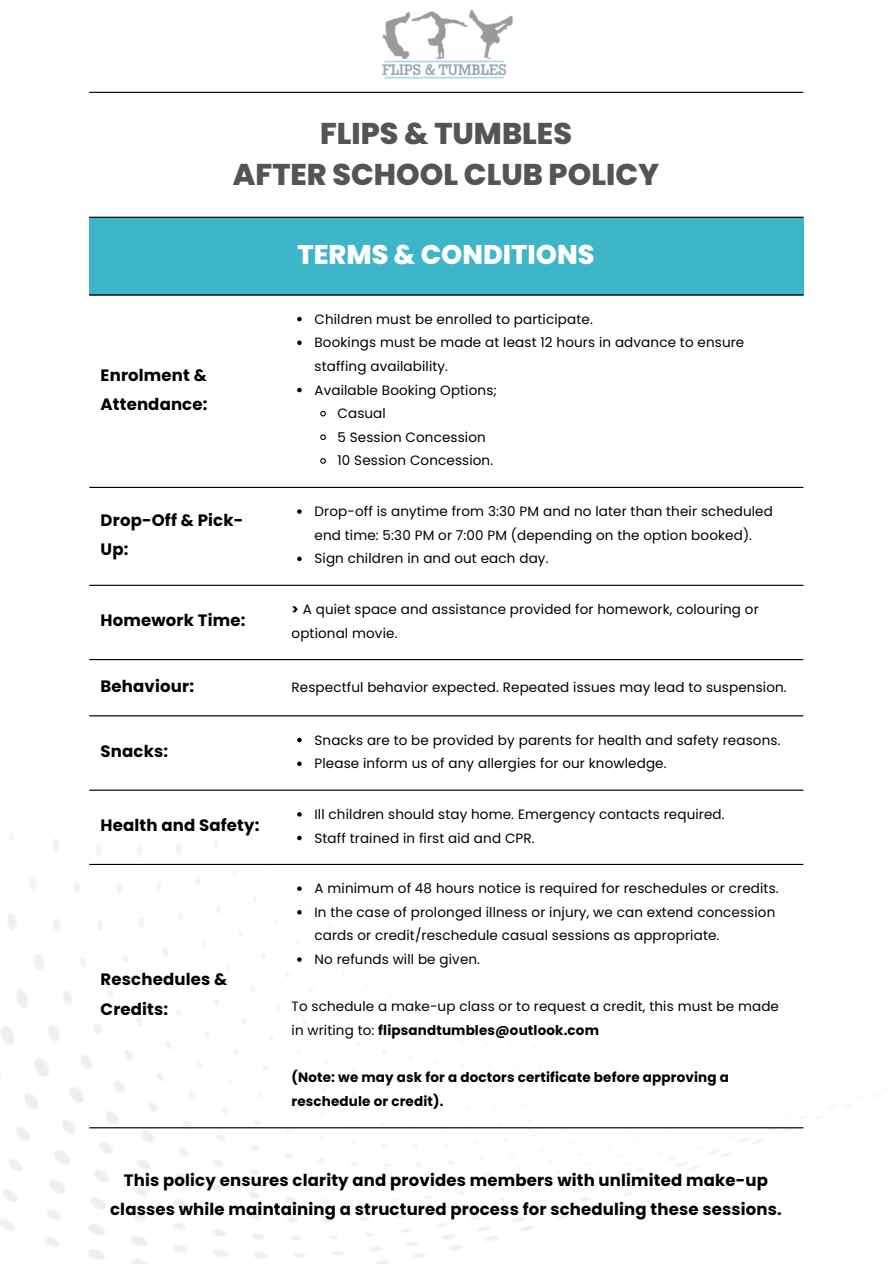
<style>
.page{position:relative;width:894px;height:1264px;background:#fff}
.page>*{position:absolute;margin:0;border:0;box-sizing:border-box;transform-origin:0 0}
.t1{font:800 30px "Poppins";color:#545454}
.t2{font:800 27px "Poppins";color:#fff}
.t3{font:700 16.5px/29.2px "Poppins";letter-spacing:.01em;color:#000}
.t4{font:13.5px/23.7px "Poppins";letter-spacing:.01em;color:#000}
.t5{font:700 13.5px/23.7px "Poppins";letter-spacing:.01em;color:#000}
.s1{font-weight:700}
</style>
<div class="page">
<img style="left:0;top:834px;width:819px;height:429px">
<img style="left:382px;top:9px;width:131px;height:70px">
<div style="left:89px;top:217px;width:714px;height:78px;background:#3db6c9"></div>
<svg style="left:297px;top:317px;width:4px;height:4px"></svg>
<svg style="left:297px;top:340px;width:4px;height:5px"></svg>
<svg style="left:297px;top:388px;width:4px;height:4px"></svg>
<svg style="left:320px;top:410px;width:6px;height:7px"></svg>
<svg style="left:320px;top:434px;width:6px;height:7px"></svg>
<svg style="left:320px;top:458px;width:6px;height:6px"></svg>
<svg style="left:297px;top:509px;width:4px;height:5px"></svg>
<svg style="left:297px;top:556px;width:4px;height:5px"></svg>
<svg style="left:297px;top:737px;width:4px;height:5px"></svg>
<svg style="left:297px;top:761px;width:4px;height:5px"></svg>
<svg style="left:297px;top:812px;width:4px;height:4px"></svg>
<svg style="left:297px;top:835px;width:4px;height:5px"></svg>
<svg style="left:297px;top:886px;width:4px;height:4px"></svg>
<svg style="left:297px;top:910px;width:4px;height:4px"></svg>
<svg style="left:297px;top:957px;width:4px;height:4px"></svg>
<hr style="left:89px;top:92px;width:714px;height:1px;background:#000">
<hr style="left:89px;top:217px;width:714px;height:1px;background:#000">
<hr style="left:89px;top:294px;width:714px;height:1px;background:#000">
<hr style="left:89px;top:487px;width:714px;height:1px;background:#000">
<hr style="left:89px;top:584px;width:714px;height:2px;background:#000">
<hr style="left:89px;top:659px;width:714px;height:1px;background:#000">
<hr style="left:89px;top:715px;width:714px;height:1px;background:#000">
<hr style="left:89px;top:789px;width:714px;height:1px;background:#000">
<hr style="left:89px;top:863px;width:714px;height:2px;background:#000">
<hr style="left:89px;top:1127px;width:714px;height:1px;background:#000">
<p class="t1" style="left:320px;top:112px;width:253px">FLIPS &amp; TUMBLES</p>
<p class="t1" style="left:233px;top:154px;width:427px">AFTER SCHOOL CLUB POLICY</p>
<p class="t3" style="left:101px;top:360px;width:108px">Enrolment &amp;<br>Attendance:</p>
<p class="t2" style="left:297px;top:235px;width:298px">TERMS &amp; CONDITIONS</p>
<p class="t4" style="left:314px;top:307px;width:280px">Children must be enrolled to participate.</p>
<p class="t4" style="left:314px;top:331px;width:431px">Bookings must be made at least 12 hours in advance to ensure staffing availability.</p>
<p class="t4" style="left:314px;top:378px;width:184px">Available Booking Options;</p>
<p class="t4" style="left:337px;top:401px;width:50px">Casual</p>
<p class="t4" style="left:337px;top:425px;width:150px">5 Session Concession</p>
<p class="t4" style="left:337px;top:449px;width:157px">10 Session Concession.</p>
<p class="t3" style="left:101px;top:506px;width:144px">Drop-Off &amp; Pick-<br>Up:</p>
<p class="t4" style="left:314px;top:499px;width:460px">Drop-off is anytime from 3:30 PM and no later than their scheduled end time: 5:30 PM or 7:00 PM (depending on the option booked).</p>
<p class="t4" style="left:314px;top:547px;width:235px">Sign children in and out each day.</p>
<p class="t3" style="left:101px;top:606px;width:146px">Homework Time:</p>
<p class="t4" style="left:291px;top:597px;width:468px"><span class="s1">&gt;</span> A quiet space and assistance provided for homework, colouring or optional movie.</p>
<p class="t3" style="left:101px;top:671px;width:95px">Behaviour:</p>
<p class="t4" style="left:291px;top:675px;width:496px">Respectful behavior expected. Repeated issues may lead to suspension.</p>
<p class="t3" style="left:101px;top:736px;width:69px">Snacks:</p>
<p class="t3" style="left:101px;top:810px;width:160px">Health and Safety:</p>
<p class="t3" style="left:101px;top:965px;width:128px">Reschedules &amp;<br>Credits:</p>
<p class="t4" style="left:314px;top:728px;width:467px">Snacks are to be provided by parents for health and safety reasons.</p>
<p class="t4" style="left:314px;top:751px;width:353px">Please inform us of any allergies for our knowledge.</p>
<p class="t4" style="left:314px;top:802px;width:411px">Ill children should stay home. Emergency contacts required.</p>
<p class="t4" style="left:314px;top:826px;width:222px">Staff trained in first aid and CPR.</p>
<p class="t4" style="left:314px;top:876px;width:465px">A minimum of 48 hours notice is required for reschedules or credits.</p>
<p class="t4" style="left:314px;top:900px;width:462px">In the case of prolonged illness or injury, we can extend concession cards or credit/reschedule casual sessions as appropriate.</p>
<p class="t4" style="left:314px;top:947px;width:167px">No refunds will be given.</p>
<p class="t4" style="left:291px;top:994px;width:489px">To schedule a make-up class or to request a credit, this must be made in writing to: <span class="s1">flipsandtumbles@outlook.com</span></p>
<p class="t5" style="left:291px;top:1065px;width:438px">(Note: we may ask for a doctors certificate before approving a reschedule or credit).</p>
<p class="t3" style="left:110px;top:1165px;width:673px;text-align:center">This policy ensures clarity and provides members with unlimited make-up classes while maintaining a structured process for scheduling these sessions.</p>
</div>
